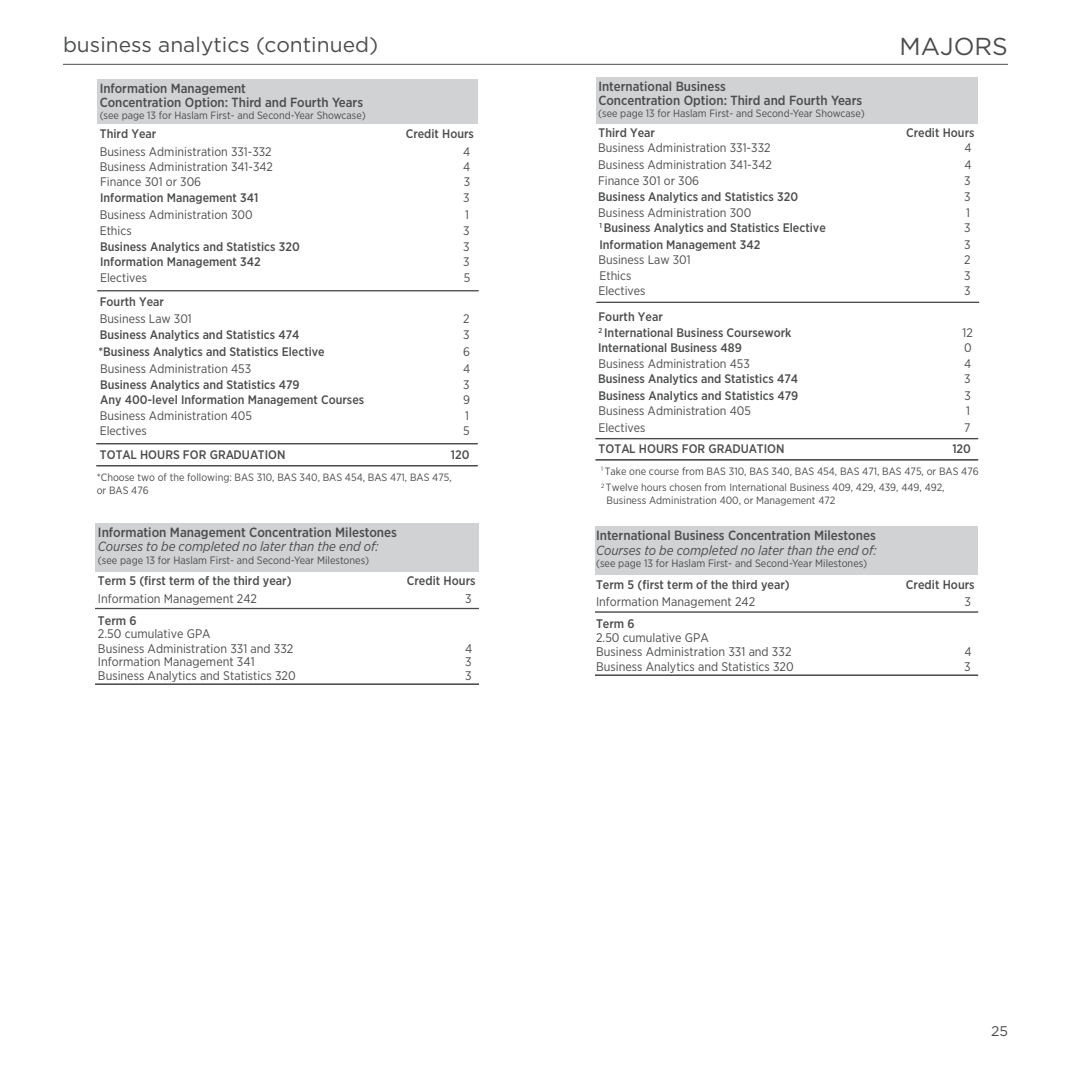
<style>
.page{position:relative;width:1071px;height:1071px;background:#fff}
.page>*{position:absolute;margin:0;border:0;box-sizing:border-box;transform-origin:0 0}
.t1{font:24.5px "Gotham";color:#4b4c4d}
.t2{font:21px "Gotham";color:#4b4c4d}
.t3{font:14px "Gotham";color:#4b4c4d}
.t4{font:500 13.3px/13.8px "Gotham Narrow";color:#4b4c4d}
.t5{font:italic 13.3px "Gotham Narrow";color:#4b4c4d}
.t6{font:12.42px/13.8px "Gotham Narrow";color:#4b4c4d}
.t7{font:500 12.42px/15.9px "Gotham Narrow";color:#4b4c4d}
.t8{font:10.67px/12.8px "Gotham Narrow";color:#4b4c4d}
.t9{font:10.5px/12.8px "Gotham Narrow";color:#4b4c4d}
.s1{font-weight:400}
.s2{font-weight:500}
</style>
<div class="page">
<hr style="left:63px;top:64px;width:945px;height:1px;background:#4b4c4d">
<div style="left:596px;top:78px;width:382px;height:46px;background:#d1d2d4"></div>
<svg style="left:596px;top:302px;width:384px;height:1px"></svg>
<svg style="left:596px;top:438px;width:383px;height:1px"></svg>
<svg style="left:596px;top:459px;width:383px;height:1px"></svg>
<div style="left:596px;top:527px;width:382px;height:48px;background:#d1d2d4"></div>
<svg style="left:596px;top:611px;width:383px;height:2px"></svg>
<svg style="left:596px;top:675px;width:383px;height:1px"></svg>
<div style="left:97px;top:79px;width:381px;height:45px;background:#d1d2d4"></div>
<svg style="left:97px;top:290px;width:382px;height:1px"></svg>
<svg style="left:96px;top:443px;width:382px;height:1px"></svg>
<svg style="left:96px;top:465px;width:382px;height:1px"></svg>
<div style="left:96px;top:523px;width:383px;height:48px;background:#d1d2d4"></div>
<svg style="left:96px;top:608px;width:383px;height:1px"></svg>
<svg style="left:96px;top:684px;width:383px;height:1px"></svg>
<p class="t2" style="left:63px;top:32px;width:317px">business analytics (continued)</p>
<p class="t1" style="left:900px;top:31px;width:110px">MAJORS</p>
<p class="t4" style="left:100px;top:81px;width:265px">Information Management<br>Concentration Option: Third and Fourth Years</p>
<p class="t9" style="left:100px;top:109px;width:267px">(see page 13 for Haslam First- and Second-Year Showcase)</p>
<p class="t7" style="left:100px;top:126px;width:58px">Third Year</p>
<p class="t7" style="left:406px;top:126px;width:70px">Credit Hours</p>
<p class="t6" style="left:100px;top:144px;width:173px">Business Administration 331-332</p>
<p class="t6" style="left:463px;top:144px;width:9px">4</p>
<p class="t6" style="left:100px;top:160px;width:175px">Business Administration 341-342</p>
<p class="t6" style="left:463px;top:160px;width:9px">4</p>
<p class="t4" style="left:598px;top:80px;width:265px">International Business<br>Concentration Option: Third and Fourth Years</p>
<p class="t8" style="left:598px;top:107px;width:268px">(see page 13 for Haslam First- and Second-Year Showcase)</p>
<p class="t7" style="left:598px;top:124px;width:58px">Third Year</p>
<p class="t7" style="left:906px;top:124px;width:70px">Credit Hours</p>
<p class="t6" style="left:598px;top:141px;width:174px">Business Administration 331-332</p>
<p class="t6" style="left:964px;top:141px;width:9px">4</p>
<p class="t6" style="left:598px;top:158px;width:175px">Business Administration 341-342</p>
<p class="t6" style="left:964px;top:158px;width:9px">4</p>
<p class="t7" style="left:100px;top:174px;width:160px"><span class="s1">Finance 301 or 306<br></span>Information Management 341</p>
<p class="t6" style="left:100px;top:208px;width:154px">Business Administration 300</p>
<p class="t6" style="left:100px;top:223px;width:33px">Ethics</p>
<p class="t7" style="left:100px;top:239px;width:201px">Business Analytics and Statistics 320</p>
<p class="t7" style="left:100px;top:254px;width:162px">Information Management 342</p>
<p class="t6" style="left:100px;top:293px;width:94px;line-height:17.5px"><span class="s2">Fourth Year<br></span>Business Law 301</p>
<p class="t6" style="left:100px;top:270px;width:48px">Electives</p>
<p class="t6" style="left:464px;top:175px;width:8px">3</p>
<p class="t6" style="left:463px;top:191px;width:8px">3</p>
<p class="t6" style="left:465px;top:207px;width:5px">1</p>
<p class="t6" style="left:463px;top:223px;width:8px">3</p>
<p class="t6" style="left:463px;top:240px;width:8px">3</p>
<p class="t6" style="left:463px;top:255px;width:8px">3</p>
<p class="t6" style="left:464px;top:270px;width:8px">5</p>
<p class="t6" style="left:598px;top:173px;width:103px">Finance 301 or 306</p>
<p class="t6" style="left:964px;top:173px;width:8px">3</p>
<p class="t6" style="left:598px;top:205px;width:155px">Business Administration 300</p>
<p class="t6" style="left:966px;top:205px;width:5px">1</p>
<p class="t7" style="left:598px;top:188px;width:201px">Business Analytics and Statistics 320</p>
<p class="t6" style="left:964px;top:189px;width:8px">3</p>
<p class="t7" style="left:599px;top:220px;width:228px"><sup>1</sup> Business Analytics and Statistics Elective</p>
<p class="t6" style="left:598px;top:253px;width:94px">Business Law 301</p>
<p class="t6" style="left:964px;top:252px;width:8px;line-height:15.2px">2<br>3</p>
<p class="t6" style="left:964px;top:221px;width:8px">3</p>
<p class="t7" style="left:599px;top:236px;width:162px">Information Management 342</p>
<p class="t6" style="left:964px;top:237px;width:8px">3</p>
<p class="t6" style="left:599px;top:268px;width:33px">Ethics</p>
<p class="t6" style="left:598px;top:283px;width:49px">Electives</p>
<p class="t6" style="left:964px;top:283px;width:8px">3</p>
<p class="t6" style="left:463px;top:312px;width:8px">2</p>
<p class="t7" style="left:598px;top:308px;width:66px">Fourth Year</p>
<p class="t7" style="left:100px;top:326px;width:201px">Business Analytics and Statistics 474</p>
<p class="t6" style="left:463px;top:327px;width:8px">3</p>
<p class="t7" style="left:98px;top:344px;width:228px">*Business Analytics and Statistics Elective</p>
<p class="t6" style="left:463px;top:345px;width:8px">6</p>
<p class="t7" style="left:100px;top:376px;width:201px">Business Analytics and Statistics 479</p>
<p class="t6" style="left:100px;top:362px;width:153px">Business Administration 453</p>
<p class="t6" style="left:463px;top:362px;width:9px">4</p>
<p class="t6" style="left:463px;top:377px;width:8px">3</p>
<p class="t7" style="left:100px;top:392px;width:266px">Any 400-level Information Management Courses</p>
<p class="t6" style="left:100px;top:408px;width:154px">Business Administration 405</p>
<p class="t6" style="left:463px;top:393px;width:8px">9</p>
<p class="t6" style="left:465px;top:408px;width:5px">1</p>
<p class="t6" style="left:100px;top:424px;width:48px">Electives</p>
<p class="t6" style="left:463px;top:424px;width:8px">5</p>
<p class="t7" style="left:100px;top:446px;width:187px">TOTAL HOURS FOR GRADUATION</p>
<p class="t7" style="left:451px;top:446px;width:20px">120</p>
<p class="t9" style="left:97px;top:471px;width:356px">*Choose two of the following: BAS 310, BAS 340, BAS 454, BAS 471, BAS 475, or BAS 476</p>
<p class="t7" style="left:598px;top:325px;width:195px"><sup>2</sup> International Business Coursework</p>
<p class="t7" style="left:598px;top:340px;width:145px">International Business 489</p>
<p class="t6" style="left:963px;top:326px;width:12px">12</p>
<p class="t6" style="left:964px;top:341px;width:9px">0</p>
<p class="t6" style="left:598px;top:356px;width:153px">Business Administration 453</p>
<p class="t6" style="left:964px;top:356px;width:9px">4</p>
<p class="t7" style="left:598px;top:371px;width:202px">Business Analytics and Statistics 474</p>
<p class="t7" style="left:598px;top:387px;width:201px">Business Analytics and Statistics 479</p>
<p class="t6" style="left:964px;top:372px;width:8px">3</p>
<p class="t6" style="left:964px;top:388px;width:8px">3</p>
<p class="t6" style="left:598px;top:403px;width:154px">Business Administration 405</p>
<p class="t6" style="left:966px;top:403px;width:5px">1</p>
<p class="t6" style="left:598px;top:420px;width:49px">Electives</p>
<p class="t6" style="left:964px;top:420px;width:8px">7</p>
<p class="t7" style="left:598px;top:441px;width:188px">TOTAL HOURS FOR GRADUATION</p>
<p class="t7" style="left:952px;top:441px;width:20px">120</p>
<p class="t8" style="left:607px;top:481px;width:339px;text-indent:-6px"><sup>2</sup> Twelve hours chosen from International Business 409, 429, 439, 449, 492,<br>Business Administration 400, or Management 472</p>
<p class="t8" style="left:601px;top:465px;width:379px"><sup>1</sup> Take one course from BAS 310, BAS 340, BAS 454, BAS 471, BAS 475, or BAS 476</p>
<p class="t4" style="left:98px;top:525px;width:301px">Information Management Concentration Milestones</p>
<p class="t7" style="left:98px;top:573px;width:195px">Term 5 (first term of the third year)</p>
<p class="t7" style="left:407px;top:573px;width:70px">Credit Hours</p>
<p class="t6" style="left:98px;top:591px;width:161px">Information Management 242</p>
<p class="t6" style="left:465px;top:591px;width:8px">3</p>
<p class="t6" style="left:98px;top:641px;width:197px">Business Administration 331 and 332</p>
<p class="t6" style="left:465px;top:641px;width:9px">4</p>
<p class="t5" style="left:98px;top:539px;width:282px">Courses to be completed no later than the end of:</p>
<p class="t8" style="left:98px;top:554px;width:273px">(see page 13 for Haslam First- and Second-Year Milestones)</p>
<p class="t6" style="left:98px;top:613px;width:114px"><span class="s2">Term 6<br></span>2.50 cumulative GPA</p>
<p class="t6" style="left:98px;top:668px;width:199px">Business Analytics and Statistics 320</p>
<p class="t6" style="left:98px;top:654px;width:158px">Information Management 341</p>
<p class="t6" style="left:465px;top:654px;width:8px">3<br>3</p>
<p class="t4" style="left:596px;top:529px;width:281px">International Business Concentration Milestones</p>
<p class="t7" style="left:596px;top:576px;width:195px">Term 5 (first term of the third year)</p>
<p class="t7" style="left:906px;top:576px;width:70px">Credit Hours</p>
<p class="t6" style="left:596px;top:595px;width:161px">Information Management 242</p>
<p class="t6" style="left:964px;top:595px;width:8px">3</p>
<p class="t6" style="left:596px;top:645px;width:197px">Business Administration 331 and 332</p>
<p class="t6" style="left:964px;top:645px;width:9px">4</p>
<p class="t5" style="left:596px;top:542px;width:282px">Courses to be completed no later than the end of:</p>
<p class="t8" style="left:596px;top:557px;width:273px">(see page 13 for Haslam First- and Second-Year Milestones)</p>
<p class="t6" style="left:596px;top:617px;width:114px"><span class="s2">Term 6<br></span>2.50 cumulative GPA</p>
<p class="t6" style="left:596px;top:659px;width:199px">Business Analytics and Statistics 320</p>
<p class="t6" style="left:964px;top:659px;width:8px">3</p>
<p class="t3" style="left:991px;top:1022px;width:18px">25</p>
</div>
